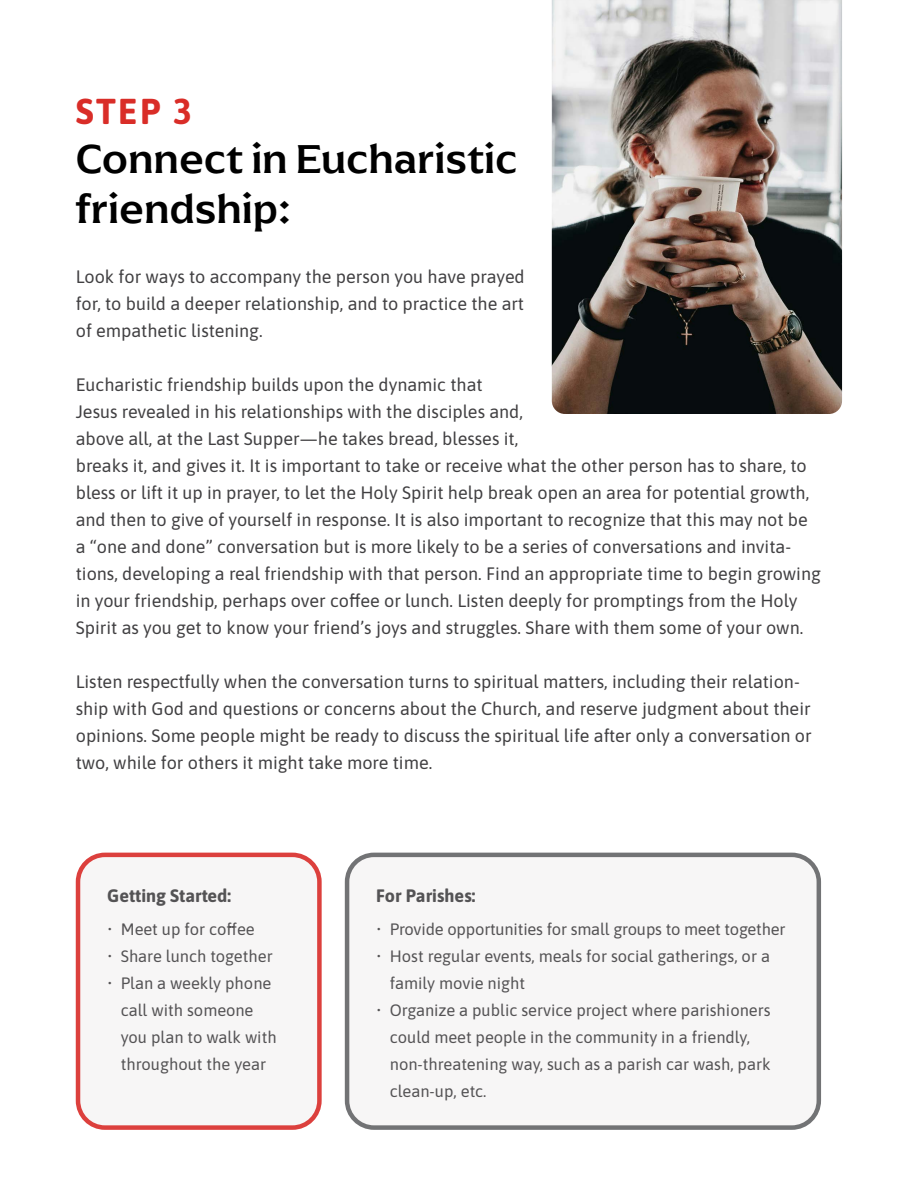
<style>
.page{position:relative;width:918px;height:1188px;background:#fff}
.page>*{position:absolute;margin:0;border:0;box-sizing:border-box;transform-origin:0 0}
.t1{font:500 42px/49.5px "Arpona";color:#000}
.t2{font:36px "Asap";color:#d92d28}
.t3{font:18px/27px "Asap";color:#414042}
.t4{font:16.5px/27px "Asap";color:#414042}
</style>
<div class="page">
<div style="left:78px;top:855px;width:241px;height:273px;background:#f7f5f5;border-radius:27px"></div>
<div style="left:76px;top:853px;width:246px;height:277px;border:4px solid #d92b28;border-radius:27px"></div>
<div style="left:347px;top:855px;width:472px;height:273px;background:#f7f5f5;border-radius:27px"></div>
<div style="left:345px;top:853px;width:476px;height:277px;border:4px solid #636466;border-radius:27px"></div>
<img style="left:552px;top:0;width:290px;height:414px">
<h2 class="t2" style="left:76px;top:86px;width:118px">STEP 3</h2>
<h1 class="t1" style="left:76px;top:134px;width:443px">Connect in Eucharistic friendship:</h1>
<p class="t3" style="left:76px;top:262px;width:450px;text-align:justify">Look for ways to accompany the person you have prayed for, to build a deeper relationship, and to practice the art of empathetic listening.</p>
<p class="t3" style="left:76px;top:370px;width:747px">Eucharistic friendship builds upon the dynamic that<br>Jesus revealed in his relationships with the disciples and,<br>above all, at the Last Supper—he takes bread, blesses it,<br>breaks it, and gives it. It is important to take or receive what the other person has to share, to bless or lift it up in prayer, to let the Holy Spirit help break open an area for potential growth, and then to give of yourself in response. It is also important to recognize that this may not be a “one and done” conversation but is more likely to be a series of conversations and invita&shy;tions, developing a real friendship with that person. Find an appropriate time to begin growing in your friendship, perhaps over coffee or lunch. Listen deeply for promptings from the Holy Spirit as you get to know your friend’s joys and struggles. Share with them some of your own.</p>
<p class="t3" style="left:76px;top:667px;width:738px">Listen respectfully when the conversation turns to spiritual matters, including their relation&shy;ship with God and questions or concerns about the Church, and reserve judgment about their opinions. Some people might be ready to discuss the spiritual life after only a conversation or two, while for others it might take more time.</p>
<p class="t3" style="left:107px;top:882px;width:125px">Getting Started:</p>
<p class="t4" style="left:107px;top:915px;width:149px">• Meet up for coffee</p>
<p class="t4" style="left:107px;top:942px;width:167px">• Share lunch together</p>
<p class="t4" style="left:121px;top:969px;width:157px;text-indent:-13px">• Plan a weekly phone call with someone you plan to walk with throughout the year</p>
<p class="t3" style="left:376px;top:882px;width:101px">For Parishes:</p>
<p class="t4" style="left:376px;top:915px;width:411px">• Provide opportunities for small groups to meet together</p>
<p class="t4" style="left:390px;top:942px;width:382px;text-indent:-13px">• Host regular events, meals for social gatherings, or a family movie night</p>
<p class="t4" style="left:390px;top:996px;width:382px;text-indent:-13px">• Organize a public service project where parishioners could meet people in the community in a friendly, non-threatening way, such as a parish car wash, park clean-up, etc.</p>
</div>
